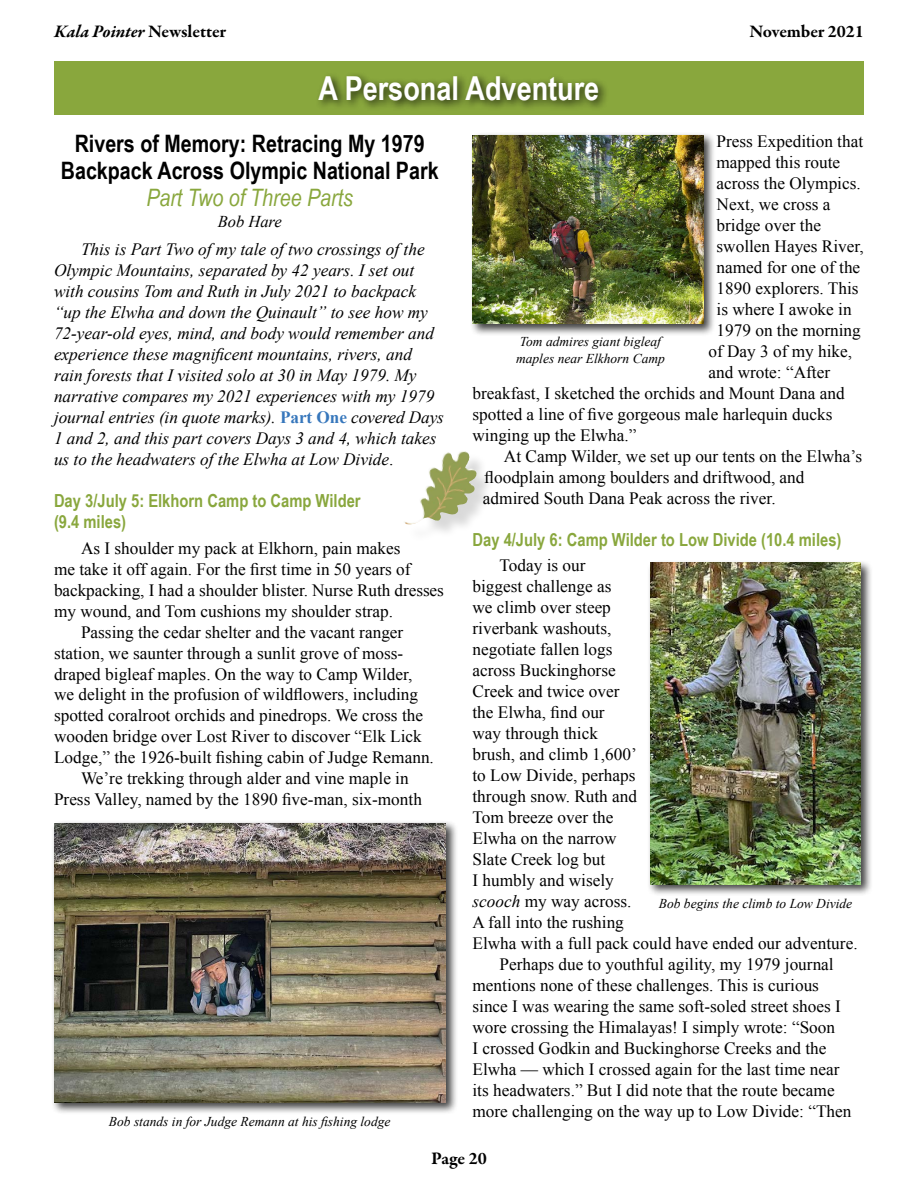
<style>
.page{position:relative;width:918px;height:1188px;background:#fff}
.page>*{position:absolute;margin:0;border:0;box-sizing:border-box;transform-origin:0 0}
.t1{font:700 33px "Arial Narrow";color:#fff}
.t2{font:700 24px/27px "Arial Narrow";color:#000;text-align:center}
.t3{font:italic 24px "Arial Narrow";color:#89a73d}
.t4{font:700 18px/21px "Arial Narrow";color:#89a73d}
.t5{font:italic 700 18px "Garamond Premr Pro";color:#000}
.t6{font:700 18px "Garamond Premr Pro";letter-spacing:-.005em;color:#000}
.t7{font:17.25px "Times New Roman";color:#000}
.t8{font:italic 17.25px/21px "Times New Roman";color:#000}
.t9{font:italic 16.5px "Times New Roman";color:#000}
.t10{font:italic 13.5px/16.5px "Times New Roman";color:#000}
.s1{font-style:normal}
.s2{font-weight:700;font-style:normal;color:#3777bc}
.s3{font-style:italic}
</style>
<div class="page">
<div style="left:54px;top:61px;width:810px;height:54px;background:#89a73d"></div>
<div style="left:315px;top:71px;width:294px;height:40px;background:#000;opacity:.75"></div>
<div style="left:51px;top:820px;width:407px;height:295px;background:#000;opacity:.75"></div>
<img style="left:54px;top:823px;width:392px;height:280px">
<div style="left:647px;top:560px;width:226px;height:337px;background:#000;opacity:.75"></div>
<img style="left:650px;top:563px;width:211px;height:321px">
<div style="left:470px;top:132px;width:246px;height:204px;background:#000;opacity:.75"></div>
<img style="left:472px;top:135px;width:232px;height:189px">
<div style="left:407px;top:454px;width:88px;height:89px;background:#000;opacity:.15"></div>
<img style="left:404px;top:451px;width:73px;height:74px">
<p class="t5" style="left:54px;top:20px;width:174px">Kala Pointer <span class="s1">Newsletter</span></p>
<p class="t6" style="left:750px;top:20px;width:116px">November 2021</p>
<h1 class="t1" style="left:319px;top:63px;width:282px">A Personal Adventure</h1>
<h2 class="t2" style="left:61px;top:129px;width:379px">Rivers of Memory: Retracing My 1979<br>Backpack Across Olympic National Park</h2>
<h2 class="t3" style="left:146px;top:185px;width:208px">Part Two of Three Parts</h2>
<p class="t9" style="left:218px;top:211px;width:66px">Bob Hare</p>
<p class="t8" style="left:54px;top:239px;width:391px;text-indent:27px">This is Part Two of my tale of two crossings of the Olympic Mountains, separated by 42 years. I set out with cousins Tom and Ruth in July 2021 to backpack “up the Elwha and down the Quinault” to see how my 72-year-old eyes, mind, and body would remember and experience these magnificent mountains, rivers, and rain forests that I visited solo at 30 in May 1979. My narrative compares my 2021 experiences with my 1979 journal entries (in quote marks). <span class="s2">Part One</span> covered Days 1 and 2, and this part covers Days 3 and 4, which takes us to the headwaters of the Elwha at Low Divide<span class="s1">.</span></p>
<p class="t4" style="left:54px;top:490px;width:308px">Day 3/July 5: Elkhorn Camp to Camp Wilder (9.4 miles)</p>
<p class="t7" style="left:81px;top:536px;width:321px">As I shoulder my pack at Elkhorn, pain makes</p>
<p class="t7" style="left:54px;top:557px;width:358px">me take it off again. For the first time in 50 years of</p>
<p class="t7" style="left:54px;top:578px;width:391px">backpacking, I had a shoulder blister. Nurse Ruth dresses</p>
<p class="t7" style="left:54px;top:599px;width:341px">my wound, and Tom cushions my shoulder strap.</p>
<p class="t7" style="left:81px;top:620px;width:324px">Passing the cedar shelter and the vacant ranger</p>
<p class="t7" style="left:54px;top:641px;width:351px">station, we saunter through a sunlit grove of moss-</p>
<p class="t7" style="left:54px;top:662px;width:360px">draped bigleaf maples. On the way to Camp Wilder,</p>
<p class="t7" style="left:54px;top:683px;width:366px">we delight in the profusion of wildflowers, including</p>
<p class="t7" style="left:54px;top:704px;width:371px">spotted coralroot orchids and pinedrops. We cross the</p>
<p class="t7" style="left:54px;top:725px;width:369px">wooden bridge over Lost River to discover “Elk Lick</p>
<p class="t7" style="left:54px;top:746px;width:381px">Lodge,” the 1926-built fishing cabin of Judge Remann.</p>
<p class="t7" style="left:81px;top:767px;width:329px">We’re trekking through alder and vine maple in</p>
<p class="t7" style="left:54px;top:788px;width:369px">Press Valley, named by the 1890 five-man, six-month</p>
<p class="t7" style="left:717px;top:130px;width:148px">Press Expedition that</p>
<p class="t7" style="left:717px;top:150px;width:125px">mapped this route</p>
<p class="t7" style="left:717px;top:171px;width:146px">across the Olympics.</p>
<p class="t7" style="left:717px;top:192px;width:116px">Next, we cross a</p>
<p class="t7" style="left:717px;top:213px;width:106px">bridge over the</p>
<p class="t7" style="left:717px;top:234px;width:149px">swollen Hayes River,</p>
<p class="t7" style="left:717px;top:255px;width:145px">named for one of the</p>
<p class="t7" style="left:717px;top:276px;width:143px">1890 explorers. This</p>
<p class="t7" style="left:717px;top:297px;width:137px">is where I awoke in</p>
<p class="t7" style="left:717px;top:318px;width:146px">1979 on the morning</p>
<p class="t7" style="left:708px;top:339px;width:145px">of Day 3 of my hike,</p>
<p class="t7" style="left:708px;top:360px;width:123px">and wrote: “After</p>
<p class="t7" style="left:472px;top:381px;width:374px">breakfast, I sketched the orchids and Mount Dana and</p>
<p class="t7" style="left:472px;top:402px;width:361px">spotted a line of five gorgeous male harlequin ducks</p>
<p class="t7" style="left:472px;top:423px;width:165px">winging up the Elwha.”</p>
<p class="t7" style="left:504px;top:444px;width:360px">At Camp Wilder, we set up our tents on the Elwha’s</p>
<p class="t7" style="left:484px;top:465px;width:322px">floodplain among boulders and driftwood, and</p>
<p class="t7" style="left:483px;top:486px;width:294px">admired South Dana Peak across the river.</p>
<p class="t4" style="left:472px;top:528px;width:371px">Day 4/July 6: Camp Wilder to Low Divide (10.4 miles)</p>
<p class="t7" style="left:500px;top:554px;width:87px">Today is our</p>
<p class="t7" style="left:473px;top:575px;width:140px">biggest challenge as</p>
<p class="t7" style="left:473px;top:596px;width:140px">we climb over steep</p>
<p class="t7" style="left:473px;top:617px;width:140px">riverbank washouts,</p>
<p class="t7" style="left:473px;top:638px;width:141px">negotiate fallen logs</p>
<p class="t7" style="left:473px;top:659px;width:145px">across Buckinghorse</p>
<p class="t7" style="left:473px;top:680px;width:149px">Creek and twice over</p>
<p class="t7" style="left:473px;top:701px;width:134px">the Elwha, find our</p>
<p class="t7" style="left:473px;top:722px;width:127px">way through thick</p>
<p class="t7" style="left:473px;top:743px;width:166px">brush, and climb 1,600’</p>
<p class="t7" style="left:473px;top:764px;width:164px">to Low Divide, perhaps</p>
<p class="t7" style="left:473px;top:785px;width:166px">through snow. Ruth and</p>
<p class="t7" style="left:473px;top:806px;width:143px">Tom breeze over the</p>
<p class="t7" style="left:473px;top:827px;width:146px">Elwha on the narrow</p>
<p class="t7" style="left:473px;top:848px;width:134px">Slate Creek log but</p>
<p class="t7" style="left:473px;top:869px;width:143px">I humbly and wisely</p>
<p class="t7" style="left:473px;top:890px;width:161px"><span class="s3">scooch</span> my way across.</p>
<p class="t7" style="left:473px;top:911px;width:153px">A fall into the rushing</p>
<p class="t7" style="left:473px;top:932px;width:387px">Elwha with a full pack could have ended our adventure.</p>
<p class="t7" style="left:500px;top:953px;width:336px">Perhaps due to youthful agility, my 1979 journal</p>
<p class="t7" style="left:473px;top:974px;width:348px">mentions none of these challenges. This is curious</p>
<p class="t7" style="left:473px;top:995px;width:370px">since I was wearing the same soft-soled street shoes I</p>
<p class="t7" style="left:473px;top:1016px;width:364px">wore crossing the Himalayas! I simply wrote: “Soon</p>
<p class="t7" style="left:473px;top:1037px;width:356px">I crossed Godkin and Buckinghorse Creeks and the</p>
<p class="t7" style="left:473px;top:1058px;width:368px">Elwha — which I crossed again for the last time near</p>
<p class="t7" style="left:473px;top:1079px;width:364px">its headwaters.” But I did note that the route became</p>
<p class="t7" style="left:473px;top:1100px;width:380px">more challenging on the way up to Low Divide: “Then</p>
<p class="t10" style="left:516px;top:333px;width:150px">Tom admires giant bigleaf maples near Elkhorn Camp</p>
<p class="t10" style="left:659px;top:895px;width:195px">Bob begins the climb to Low Divide</p>
<p class="t10" style="left:109px;top:1113px;width:283px">Bob stands in for Judge Remann at his fishing lodge</p>
<p class="t6" style="left:431px;top:1148px;width:57px">Page 20</p>
</div>
